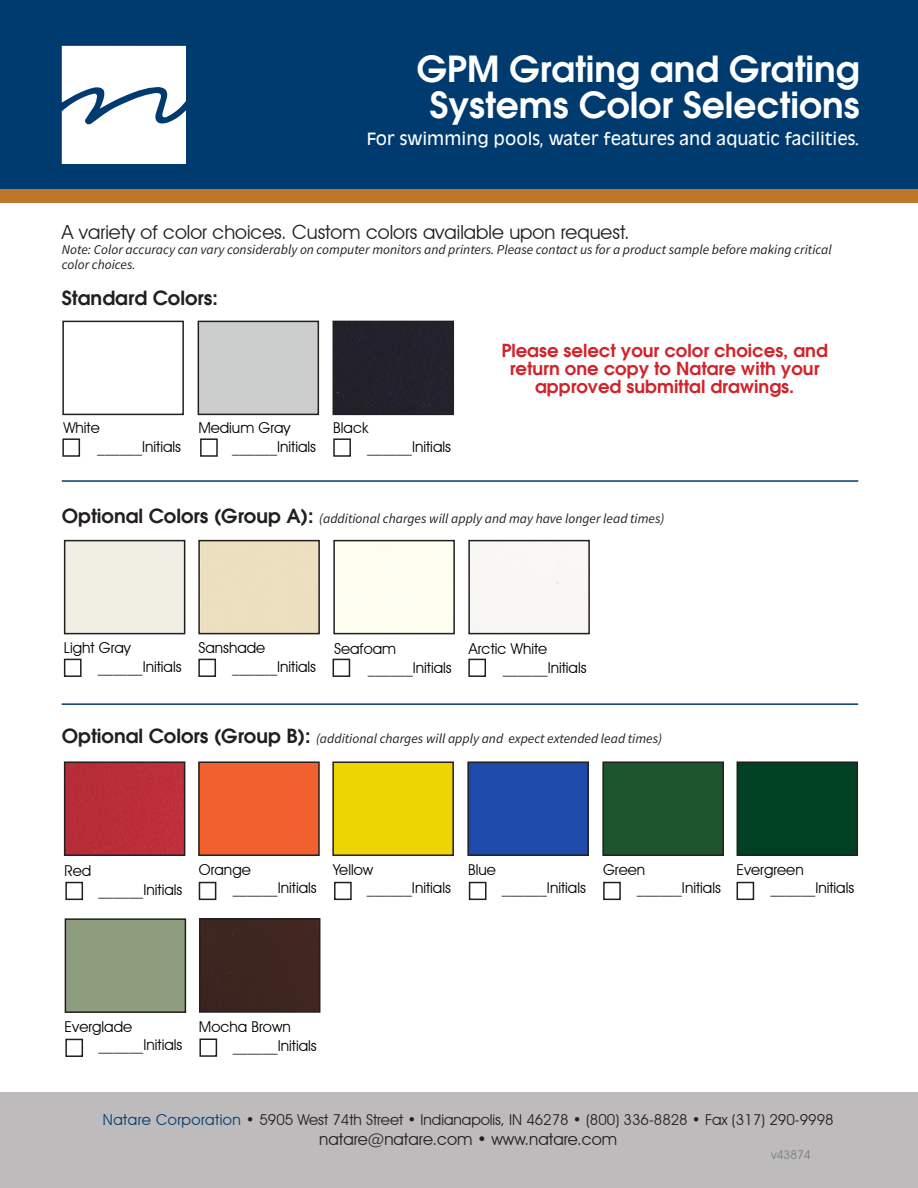
<style>
.page{position:relative;width:918px;height:1188px;background:#fff}
.page>*{position:absolute;margin:0;border:0;box-sizing:border-box;transform-origin:0 0}
.t1{font:600 36px/36px "Avant Garde";color:#fff;text-align:center}
.Natare_Paragraph_Blk{font:19.5px "Avant Garde IT Cby BT";color:#231f20}
.Natare_Paragraph_Blk-2{font:600 19.5px "Avant Garde";color:#231f20}
.Natare_Paragraph_Blk-3{font:600 18px/18px "Avant Garde";color:#d1232a;text-align:center}
.t2{font:16.5px "Antique Olive";color:#fff}
.t3{font:16.5px "Avant Garde IT Cby BT";color:#231f20}
.t4{font:15px "Avant Garde IT Cby BT";color:#000}
.t5{font:15px "Avant Garde IT Cby BT";color:#231f20}
.Natare_Paragraph_Blk-4{font:italic 13.5px/15px "Source Sans Pro";color:#231f20}
.t6{font:12px "Avant Garde IT Cby BT";color:#787a7d}
.s1{font-family:"Avant Garde";font-weight:600;font-style:normal;font-size:19.5px}
.s2{color:#003b70}
</style>
<div class="page">
<div style="left:1px;top:1092px;width:917px;height:96px;background:#bdbbbb"></div>
<div style="left:0;top:0;width:918px;height:196px;background:#003b70"></div>
<div style="left:0;top:189px;width:918px;height:13px;background:#c07628"></div>
<div style="left:67px;top:764px;width:115px;height:89px;background:#ba2e39"></div>
<div style="left:64px;top:761px;width:121px;height:95px;border:2px solid #231f20"></div>
<div style="left:336px;top:324px;width:115px;height:88px;background:#23212b"></div>
<div style="left:333px;top:321px;width:121px;height:94px;border:2px solid #231f20"></div>
<div style="left:202px;top:921px;width:115px;height:89px;background:#3e2620"></div>
<div style="left:199px;top:918px;width:121px;height:95px;border:2px solid #231f20"></div>
<div style="left:62px;top:321px;width:122px;height:94px;border:2px solid #231f20"></div>
<div style="left:198px;top:540px;width:122px;height:94px;border:2px solid #231f20"></div>
<div style="left:333px;top:540px;width:122px;height:94px;border:2px solid #231f20"></div>
<div style="left:468px;top:540px;width:122px;height:94px;border:2px solid #231f20"></div>
<div style="left:198px;top:321px;width:121px;height:94px;border:2px solid #231f20"></div>
<div style="left:64px;top:540px;width:121px;height:94px;border:2px solid #231f20"></div>
<div style="left:740px;top:764px;width:115px;height:89px;background:#004123"></div>
<div style="left:737px;top:761px;width:121px;height:95px;border:2px solid #231f20"></div>
<div style="left:65px;top:918px;width:121px;height:95px;border:2px solid #231f20"></div>
<div style="left:201px;top:764px;width:116px;height:89px;background:#f1612d"></div>
<div style="left:198px;top:761px;width:122px;height:95px;border:2px solid #231f20"></div>
<div style="left:335px;top:764px;width:116px;height:89px;background:#edd503"></div>
<div style="left:332px;top:761px;width:122px;height:95px;border:2px solid #231f20"></div>
<div style="left:470px;top:764px;width:116px;height:89px;background:#1e4aab"></div>
<div style="left:467px;top:761px;width:122px;height:95px;border:2px solid #231f20"></div>
<div style="left:605px;top:764px;width:116px;height:89px;background:#1e552d"></div>
<div style="left:602px;top:761px;width:122px;height:95px;border:2px solid #231f20"></div>
<div style="left:62px;top:438px;width:18px;height:19px;border:2px solid #231f20"></div>
<div style="left:200px;top:438px;width:18px;height:19px;border:2px solid #231f20"></div>
<div style="left:333px;top:438px;width:18px;height:19px;border:2px solid #231f20"></div>
<div style="left:65px;top:882px;width:18px;height:18px;border:2px solid #231f20"></div>
<div style="left:199px;top:882px;width:17px;height:18px;border:2px solid #231f20"></div>
<div style="left:334px;top:882px;width:18px;height:18px;border:2px solid #231f20"></div>
<div style="left:469px;top:882px;width:18px;height:18px;border:2px solid #231f20"></div>
<div style="left:603px;top:882px;width:18px;height:18px;border:2px solid #231f20"></div>
<div style="left:737px;top:882px;width:17px;height:18px;border:2px solid #231f20"></div>
<div style="left:65px;top:1039px;width:18px;height:18px;border:2px solid #231f20"></div>
<div style="left:199px;top:1039px;width:18px;height:18px;border:2px solid #231f20"></div>
<div style="left:64px;top:659px;width:18px;height:18px;border:2px solid #231f20"></div>
<div style="left:198px;top:659px;width:18px;height:18px;border:2px solid #231f20"></div>
<div style="left:333px;top:659px;width:17px;height:18px;border:2px solid #231f20"></div>
<div style="left:468px;top:659px;width:18px;height:18px;border:2px solid #231f20"></div>
<hr style="left:62px;top:480px;width:796px;height:2px;background:#003b70">
<hr style="left:62px;top:703px;width:796px;height:2px;background:#003b70">
<svg style="left:62px;top:46px;width:123px;height:118px;background:#e7edf2"></svg>
<p class="t1" style="left:417px;top:50px;width:444px">GPM Grating and Grating<br>Systems Color Selections</p>
<p class="t2" style="left:367px;top:128px;width:494px">For swimming pools, water features and aquatic facilities.</p>
<p class="Natare_Paragraph_Blk" style="left:62px;top:220px;width:570px">A variety of color choices. Custom colors available upon request.</p>
<p class="Natare_Paragraph_Blk-4" style="left:62px;top:242px;width:772px">Note: Color accuracy can vary considerably on computer monitors and printers. Please contact us for a product sample before making critical color choices.</p>
<p class="Natare_Paragraph_Blk-2" style="left:62px;top:285px;width:157px">Standard Colors:</p>
<p class="t4" style="left:63px;top:418px;width:38px">White</p>
<p class="t4" style="left:97px;top:437px;width:85px">______Initials</p>
<p class="t4" style="left:198px;top:418px;width:94px">Medium Gray</p>
<p class="t4" style="left:232px;top:437px;width:85px">______Initials</p>
<p class="t4" style="left:333px;top:418px;width:37px">Black</p>
<p class="t4" style="left:367px;top:437px;width:85px">______Initials</p>
<p class="Natare_Paragraph_Blk-3" style="left:501px;top:342px;width:328px">Please select your color choices, and return one copy to Natare with your approved submittal drawings.</p>
<p class="Natare_Paragraph_Blk-4" style="left:62px;top:511px;width:604px"><span class="s1">Optional Colors (Group A):</span> (additional charges will apply and may have longer lead times)</p>
<p class="t4" style="left:64px;top:639px;width:68px">Light Gray</p>
<p class="t4" style="left:98px;top:657px;width:85px">______Initials</p>
<p class="t4" style="left:198px;top:639px;width:68px">Sanshade</p>
<p class="t4" style="left:232px;top:657px;width:85px">______Initials</p>
<p class="t4" style="left:334px;top:640px;width:64px">Seafoam</p>
<p class="t4" style="left:368px;top:659px;width:85px">______Initials</p>
<p class="t4" style="left:469px;top:640px;width:80px">Arctic White</p>
<p class="t4" style="left:503px;top:659px;width:85px">______Initials</p>
<p class="Natare_Paragraph_Blk-4" style="left:62px;top:731px;width:602px"><span class="s1">Optional Colors (Group B):</span> (additional charges will apply and expect extended lead times)</p>
<p class="t4" style="left:65px;top:861px;width:28px">Red</p>
<p class="t4" style="left:98px;top:880px;width:85px">______Initials</p>
<p class="t4" style="left:199px;top:860px;width:53px">Orange</p>
<p class="t4" style="left:233px;top:879px;width:85px">______Initials</p>
<p class="t4" style="left:333px;top:860px;width:42px">Yellow</p>
<p class="t4" style="left:367px;top:879px;width:85px">______Initials</p>
<p class="t4" style="left:468px;top:860px;width:29px">Blue</p>
<p class="t4" style="left:502px;top:879px;width:85px">______Initials</p>
<p class="t4" style="left:603px;top:860px;width:44px">Green</p>
<p class="t4" style="left:637px;top:879px;width:85px">______Initials</p>
<p class="t4" style="left:737px;top:860px;width:69px">Evergreen</p>
<p class="t4" style="left:770px;top:879px;width:85px">______Initials</p>
<p class="t4" style="left:65px;top:1017px;width:69px">Everglade</p>
<p class="t4" style="left:98px;top:1036px;width:85px">______Initials</p>
<p class="t4" style="left:199px;top:1018px;width:93px">Mocha Brown</p>
<p class="t4" style="left:233px;top:1037px;width:85px">______Initials</p>
<p class="t5" style="left:103px;top:1111px;width:732px"><span class="s2">Natare Corporation</span> • 5905 West 74th Street • Indianapolis, IN 46278 • (800) 336-8828 • Fax (317) 290-9998</p>
<p class="t3" style="left:319px;top:1129px;width:300px">natare@natare.com • www.natare.com</p>
<p class="t6" style="left:771px;top:1148px;width:41px">v43874</p>
</div>
